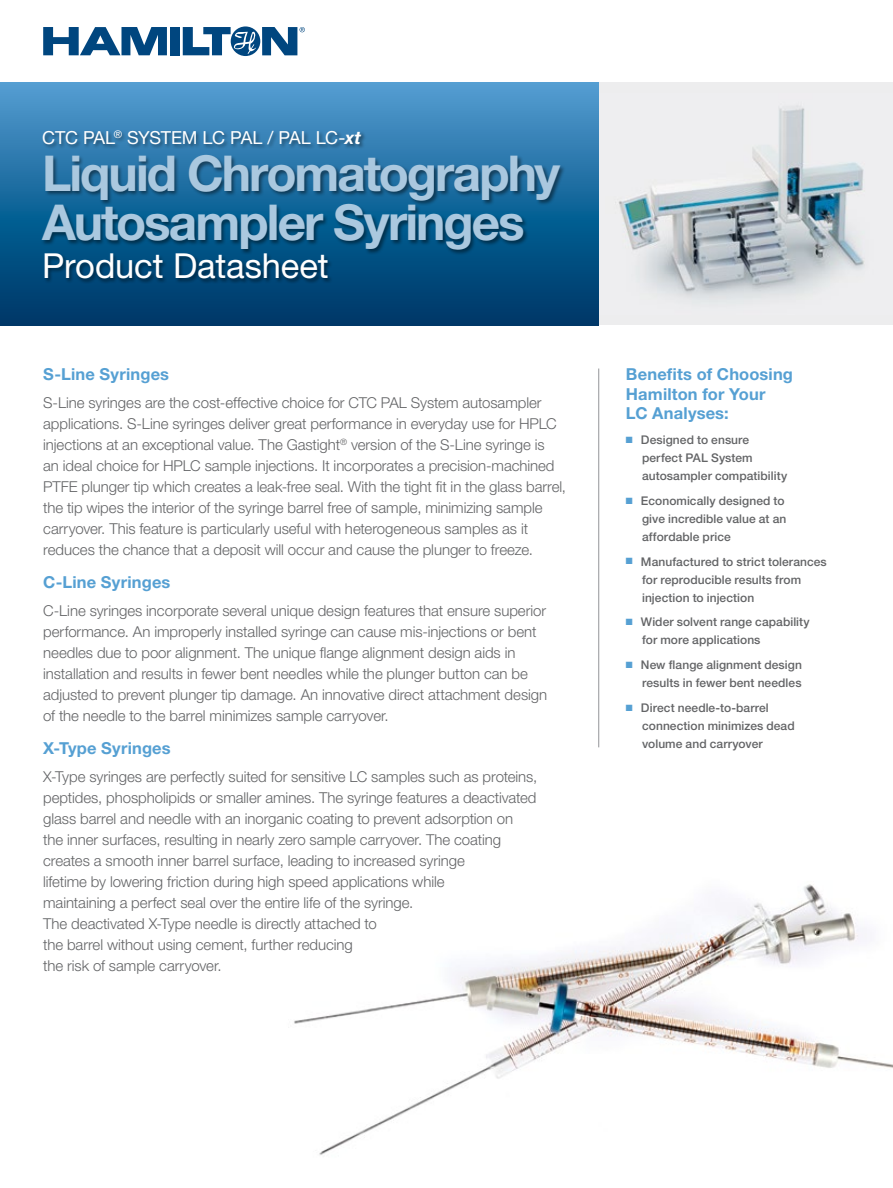
<style>
.page{position:relative;width:893px;height:1188px;background:#fff}
.page>*{position:absolute;margin:0;border:0;box-sizing:border-box;transform-origin:0 0}
.t1{font:700 49.5px/49.5px "Helvetica Neue LT Std";letter-spacing:-.04em;color:#aac8df}
.t2{font:34.5px "Helvetica Neue LT Std";letter-spacing:-.005em;color:#fff}
.t3{font:18px "Helvetica Neue LT Std";letter-spacing:-.025em;color:#fff}
.t4{font:700 16.5px/19.5px "Helvetica Neue LT Pro";letter-spacing:.01em;color:#56a0d3}
.t5{font:300 15px/21px "Helvetica Neue LT Pro";letter-spacing:-.005em;color:#636466}
.t6{font:500 12px/18px "Helvetica Neue LT Pro";letter-spacing:.005em;color:#636466}
.s1{font-weight:700;font-style:italic}
.s2{color:#56a0d3}
</style>
<div class="page">
<div style="left:170px;top:27px;width:10px;height:28px;background:#00467f"></div>
<svg style="left:43px;top:27px;width:124px;height:28px"></svg>
<svg style="left:183px;top:26px;width:122px;height:30px"></svg>
<div style="left:585px;top:82px;width:308px;height:243px;background:#ededee"></div>
<img style="left:619px;top:106px;width:245px;height:194px">
<svg style="left:0;top:82px;width:599px;height:243px;background:#246a9d"></svg>
<div style="left:41px;top:130px;width:525px;height:154px;background:#000;opacity:.46"></div>
<img style="left:294px;top:884px;width:599px;height:271px">
<hr style="left:598px;top:369px;width:1px;height:378px;background:#939598">
<p class="t3" style="left:42px;top:127px;width:320px">CTC PAL<sup>®</sup> SYSTEM LC PAL / PAL LC-<span class="s1">xt</span></p>
<h1 class="t1" style="left:42px;top:147px;width:519px">Liquid Chromatography<br>Autosampler Syringes</h1>
<h2 class="t2" style="left:42px;top:245px;width:288px">Product Datasheet</h2>
<p class="t4" style="left:43px;top:364px;width:127px">S-Line Syringes</p>
<p class="t5" style="left:43px;top:392px;width:524px">S-Line syringes are the cost-effective choice for CTC PAL System autosampler applications. S-Line syringes deliver great performance in everyday use for HPLC injections at an exceptional value. The Gastight<sup>®</sup> version of the S-Line syringe is<br>an ideal choice for HPLC sample injections. It incorporates a precision-machined PTFE plunger tip which creates a leak-free seal. With the tight fit in the glass barrel, the tip wipes the interior of the syringe barrel free of sample, minimizing sample carryover. This feature is particularly useful with heterogeneous samples as it reduces the chance that a deposit will occur and cause the plunger to freeze.</p>
<p class="t4" style="left:43px;top:572px;width:129px">C-Line Syringes</p>
<p class="t5" style="left:43px;top:600px;width:505px">C-Line syringes incorporate several unique design features that ensure superior performance. An improperly installed syringe can cause mis-injections or bent needles due to poor alignment. The unique flange alignment design aids in installation and results in fewer bent needles while the plunger button can be adjusted to prevent plunger tip damage. An innovative direct attachment design of the needle to the barrel minimizes sample carryover.</p>
<p class="t4" style="left:43px;top:738px;width:129px">X-Type Syringes</p>
<p class="t5" style="left:43px;top:765px;width:496px">X-Type syringes are perfectly suited for sensitive LC samples such as proteins, peptides, phospholipids or smaller amines. The syringe features a deactivated glass barrel and needle with an inorganic coating to prevent adsorption on<br>the inner surfaces, resulting in nearly zero sample carryover. The coating creates a smooth inner barrel surface, leading to increased syringe<br>lifetime by lowering friction during high speed applications while<br>maintaining a perfect seal over the entire life of the syringe.<br>The deactivated X-Type needle is directly attached to<br>the barrel without using cement, further reducing<br>the risk of sample carryover.</p>
<p class="t4" style="left:626px;top:364px;width:169px">Benefits of Choosing<br>Hamilton for Your<br>LC Analyses:</p>
<p class="t6" style="left:642px;top:431px;width:147px;text-indent:-16px"><span class="s2">■</span> Designed to ensure perfect PAL System autosampler compatibility</p>
<p class="t6" style="left:642px;top:491px;width:146px;text-indent:-16px"><span class="s2">■</span> Economically designed to give incredible value at an affordable price</p>
<p class="t6" style="left:642px;top:552px;width:186px;text-indent:-16px"><span class="s2">■</span> Manufactured to strict tolerances for reproducible results from injection to injection</p>
<p class="t6" style="left:642px;top:613px;width:169px;text-indent:-16px"><span class="s2">■</span> Wider solvent range capability for more applications</p>
<p class="t6" style="left:626px;top:656px;width:178px;text-align:right"><span class="s2">■</span> New flange alignment design results in fewer bent needles</p>
<p class="t6" style="left:642px;top:698px;width:154px;text-indent:-16px"><span class="s2">■</span> Direct needle-to-barrel connection minimizes dead volume and carryover</p>
</div>
